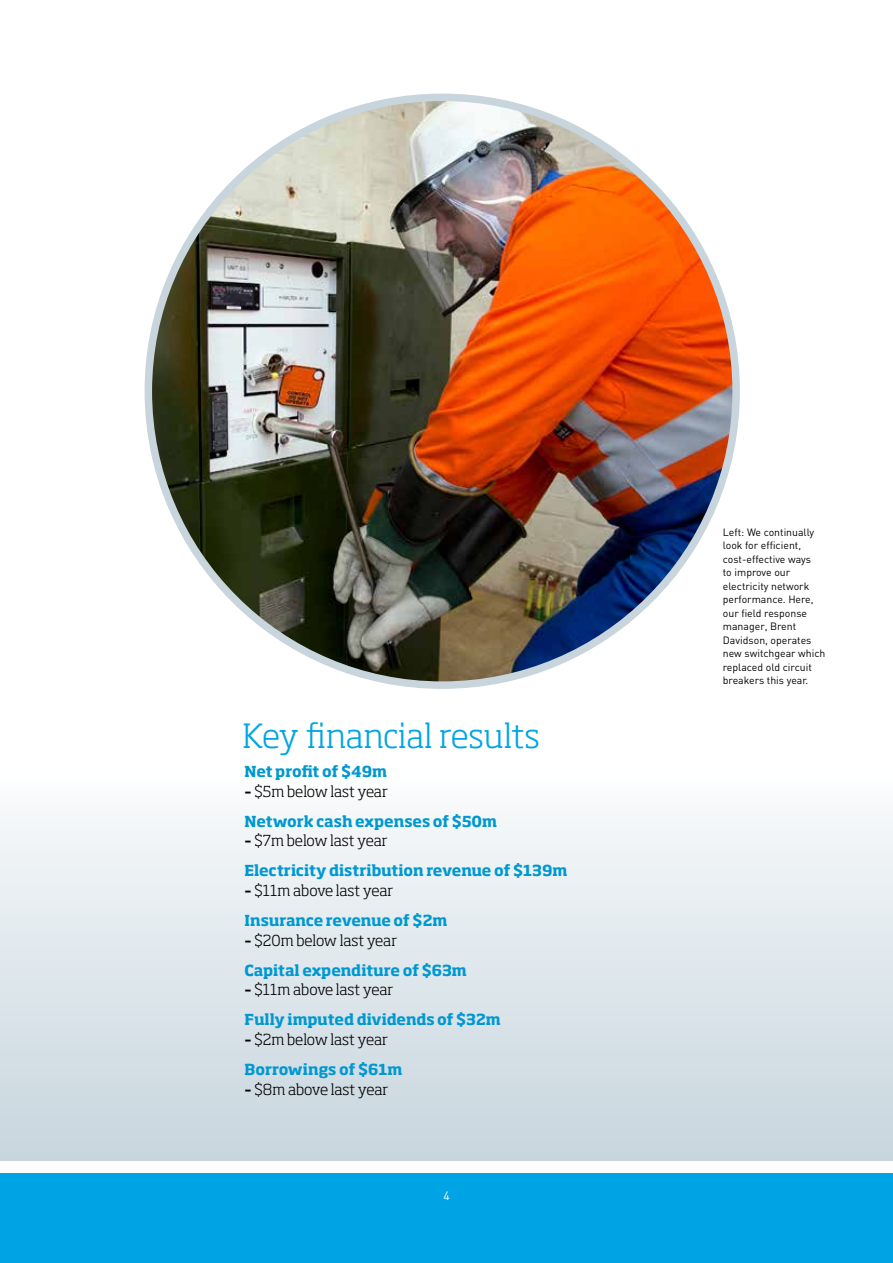
<style>
.page{position:relative;width:893px;height:1263px;background:#fff}
.page>*{position:absolute;margin:0;border:0;box-sizing:border-box;transform-origin:0 0}
.t1{font:300 33px "Soho Std";letter-spacing:-.01em;color:#00a4e4}
.t2{font:700 15px/30.2px "Soho Std";letter-spacing:-.005em;color:#0098d1}
.t3{font:300 15px/30.2px "Soho Std";letter-spacing:-.01em;color:#000}
.t4{font:12px "DIN";color:#fff}
.t5{font:10.5px/13.5px "DIN";color:#000}
.s1{color:#000}
.s2{font-weight:300;color:#000}
.s3{font-weight:700}
.s4{font-weight:700;color:#0098d1}
</style>
<div class="page">
<div style="left:0;top:1174px;width:893px;height:89px;background:#00a4e4"></div>
<div style="left:0;top:774px;width:893px;height:387px;background:linear-gradient(to bottom,#fafbfc,#c6d5dd)"></div>
<img style="left:148px;top:97px;width:588px;height:588px;border-radius:294px">
<h1 class="t1" style="left:242px;top:716px;width:299px">Key financial results</h1>
<p class="t2" style="left:244px;top:756px;width:144px">Net profit of $49m</p>
<p class="t2" style="left:244px;top:775px;width:254px"><span class="s1">–</span> <span class="s2">$5m below last year<br></span>Network cash expenses of $50m</p>
<p class="t2" style="left:244px;top:825px;width:324px"><span class="s1">–</span> <span class="s2">$7m below last year<br></span>Electricity distribution revenue of $139m</p>
<p class="t2" style="left:244px;top:875px;width:204px"><span class="s1">–</span> <span class="s2">$11m above last year<br></span>Insurance revenue of $2m</p>
<p class="t2" style="left:244px;top:924px;width:224px"><span class="s1">–</span> <span class="s2">$20m below last year<br></span>Capital expenditure of $63m</p>
<p class="t2" style="left:244px;top:974px;width:258px"><span class="s1">–</span> <span class="s2">$11m above last year<br></span>Fully imputed dividends of $32m</p>
<p class="t3" style="left:244px;top:1024px;width:160px"><span class="s3">–</span> $2m below last year<br><span class="s4">Borrowings of $61m</span></p>
<p class="t3" style="left:244px;top:1074px;width:145px"><span class="s3">–</span> $8m above last year</p>
<p class="t4" style="left:443px;top:1188px;width:8px">4</p>
<p class="t5" style="left:723px;top:525px;width:104px">Left: We continually look for efficient, cost-effective ways<br>to improve our electricity network performance. Here, our field response manager, Brent<br>Davidson, operates new switchgear which replaced old circuit breakers this year.</p>
</div>
